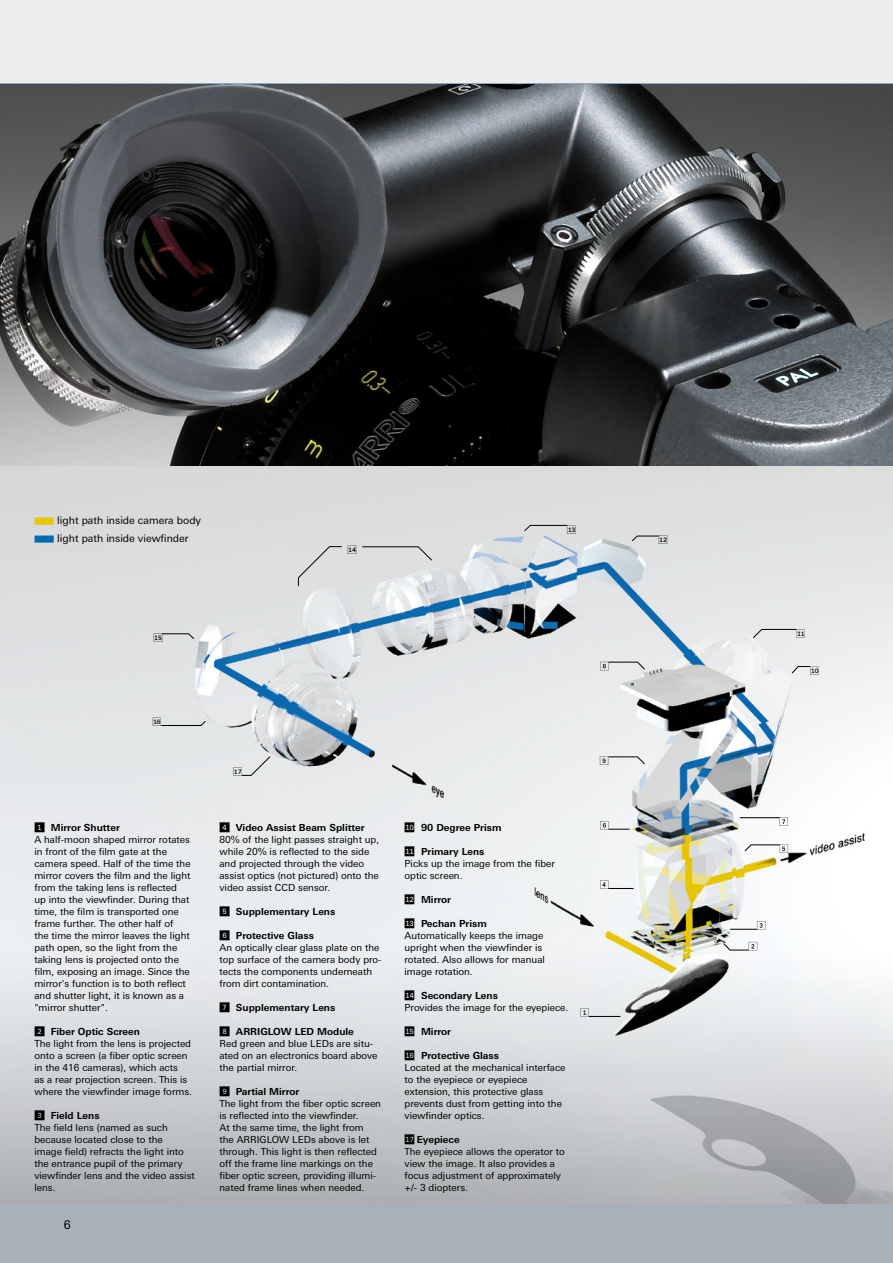
<style>
.page{position:relative;width:893px;height:1263px;background:#fff}
.page>*{position:absolute;margin:0;border:0;box-sizing:border-box;transform-origin:0 0}
.t1{font:12px "Linotype Univers Basic";color:#000}
.t2{font:10.5px "Linotype Univers Basic";color:#000}
.Fließtext{font:9.75px/12px "Linotype Univers Basic";color:#000}
.Fließtext-2{font:700 9.75px "Linotype Univers Basic";color:#000}
.t3{font:9px "Deco Numbers LH Square";color:#000}
.s1{font-family:"Deco Numbers LH Square";font-size:7.5px;color:#e8c600}
.s2{font-family:"Deco Numbers LH Square";font-size:7.5px;color:#0069af}
</style>
<div class="page">
<div style="left:0;top:0;width:893px;height:84px;background:#ededee"></div>
<div style="left:0;top:1203px;width:893px;height:60px;background:#a8b1b9"></div>
<hr style="left:892px;top:0;width:1px;height:84px;background:#dddedf">
<img style="left:0;top:84px;width:893px;height:863px">
<svg style="left:362px;top:546px;width:71px;height:15px"></svg>
<svg style="left:298px;top:546px;width:44px;height:41px;background:#d5d6d7"></svg>
<svg style="left:0;top:947px;width:893px;height:256px;background:#cdd1d3"></svg>
<svg style="left:580px;top:1008px;width:9px;height:9px"></svg>
<hr style="left:589px;top:1016px;width:31px;height:1px;background:#000">
<svg style="left:723px;top:942px;width:34px;height:9px"></svg>
<svg style="left:600px;top:821px;width:30px;height:9px"></svg>
<svg style="left:744px;top:844px;width:44px;height:9px"></svg>
<svg style="left:780px;top:817px;width:8px;height:9px"></svg>
<hr style="left:740px;top:817px;width:40px;height:1px;background:#000">
<svg style="left:600px;top:880px;width:34px;height:9px"></svg>
<svg style="left:791px;top:666px;width:20px;height:8px"></svg>
<svg style="left:752px;top:629px;width:45px;height:10px"></svg>
<svg style="left:631px;top:535px;width:28px;height:7px"></svg>
<svg style="left:524px;top:525px;width:44px;height:7px"></svg>
<svg style="left:241px;top:756px;width:30px;height:20px"></svg>
<svg style="left:161px;top:720px;width:45px;height:6px"></svg>
<svg style="left:161px;top:633px;width:34px;height:7px"></svg>
<svg style="left:608px;top:756px;width:38px;height:9px"></svg>
<svg style="left:600px;top:661px;width:46px;height:9px"></svg>
<svg style="left:730px;top:921px;width:35px;height:9px"></svg>
<p class="t2" style="left:34px;top:514px;width:169px"><span class="s1">Z</span>light path inside camera body</p>
<p class="t2" style="left:34px;top:532px;width:156px"><span class="s2">Z</span>light path inside viewfinder</p>
<p class="t3" style="left:348px;top:545px;width:10px">AN</p>
<p class="t3" style="left:567px;top:525px;width:10px">AM</p>
<p class="t3" style="left:154px;top:634px;width:10px">AO</p>
<p class="t3" style="left:152px;top:717px;width:10px">AP</p>
<p class="Fließtext-2" style="left:34px;top:822px;width:87px"><sup>U</sup> Mirror Shutter</p>
<p class="Fließtext" style="left:34px;top:834px;width:158px">A half-moon shaped mirror rotates in front of the film gate at the camera speed. Half of the time the mirror covers the film and the light from the taking lens is reflected up into the viewfinder. During that time, the film is transported one frame further. The other half of<br>the time the mirror leaves the light path open, so the light from the taking lens is projected onto the film, exposing an image. Since the mirror's function is to both reflect and shutter light, it is known as a "mirror shutter".</p>
<p class="Fließtext-2" style="left:34px;top:1026px;width:107px"><sup>V</sup> Fiber Optic Screen</p>
<p class="Fließtext" style="left:34px;top:1038px;width:159px">The light from the lens is projected onto a screen (a fiber optic screen in the 416 cameras), which acts<br>as a rear projection screen. This is where the viewfinder image forms.</p>
<p class="Fließtext-2" style="left:34px;top:1110px;width:67px"><sup>W</sup> Field Lens</p>
<p class="Fließtext" style="left:34px;top:1122px;width:162px">The field lens (named as such because located close to the<br>image field) refracts the light into the entrance pupil of the primary viewfinder lens and the video assist lens.</p>
<p class="t1" style="left:64px;top:1218px;width:8px">6</p>
<p class="t3" style="left:233px;top:767px;width:10px">AQ</p>
<p class="Fließtext-2" style="left:219px;top:822px;width:147px"><sup>X</sup> Video Assist Beam Splitter</p>
<p class="Fließtext" style="left:219px;top:834px;width:161px">80% of the light passes straight up, while 20% is reflected to the side and projected through the video assist optics (not pictured) onto the video assist CCD sensor.</p>
<p class="Fließtext-2" style="left:219px;top:906px;width:117px"><sup>Y</sup> Supplementary Lens</p>
<p class="Fließtext-2" style="left:219px;top:930px;width:96px"><sup>U</sup> Protective Glass</p>
<p class="Fließtext" style="left:219px;top:942px;width:164px">An optically clear glass plate on the top surface of the camera body pro&shy;tects the components underneath from dirt contamination.</p>
<p class="Fließtext-2" style="left:219px;top:1002px;width:117px"><sup>V</sup> Supplementary Lens</p>
<p class="Fließtext-2" style="left:219px;top:1026px;width:136px"><sup>W</sup> ARRIGLOW LED Module</p>
<p class="Fließtext" style="left:219px;top:1038px;width:159px">Red green and blue LEDs are situ&shy;ated on an electronics board above the partial mirror.</p>
<p class="Fließtext-2" style="left:219px;top:1086px;width:81px"><sup>X</sup> Partial Mirror</p>
<p class="Fließtext" style="left:219px;top:1098px;width:163px">The light from the fiber optic screen is reflected into the viewfinder.<br>At the same time, the light from<br>the ARRIGLOW LEDs above is let through. This light is then reflected off the frame line markings on the fiber optic screen, providing illumi&shy;nated frame lines when needed.</p>
<p class="Fließtext-2" style="left:405px;top:822px;width:99px"><sup>AT</sup> 90 Degree Prism</p>
<p class="Fließtext-2" style="left:405px;top:846px;width:81px"><sup>AK</sup> Primary Lens</p>
<p class="Fließtext" style="left:405px;top:858px;width:152px">Picks up the image from the fiber optic screen.</p>
<p class="Fließtext-2" style="left:405px;top:894px;width:48px"><sup>AL</sup> Mirror</p>
<p class="Fließtext-2" style="left:405px;top:918px;width:84px"><sup>AM</sup> Pechan Prism</p>
<p class="Fließtext" style="left:405px;top:930px;width:142px">Automatically keeps the image upright when the viewfinder is rotated. Also allows for manual image rotation.</p>
<p class="Fließtext-2" style="left:405px;top:990px;width:95px"><sup>AN</sup> Secondary Lens</p>
<p class="Fließtext" style="left:405px;top:1002px;width:165px">Provides the image for the eyepiece.</p>
<p class="Fließtext-2" style="left:405px;top:1026px;width:48px"><sup>AO</sup> Mirror</p>
<p class="Fließtext-2" style="left:405px;top:1050px;width:96px"><sup>AP</sup> Protective Glass</p>
<p class="Fließtext" style="left:405px;top:1062px;width:162px">Located at the mechanical interface to the eyepiece or eyepiece extension, this protective glass prevents dust from getting into the viewfinder optics.</p>
<p class="Fließtext-2" style="left:405px;top:1134px;width:57px"><sup>AQ</sup> Eyepiece</p>
<p class="Fließtext" style="left:405px;top:1146px;width:162px">The eyepiece allows the operator to view the image. It also provides a focus adjustment of approximately +/- 3 diopters.</p>
<p class="t3" style="left:600px;top:756px;width:10px">9</p>
<p class="t3" style="left:658px;top:536px;width:10px">AL</p>
<p class="t3" style="left:796px;top:629px;width:10px">AK</p>
<p class="t3" style="left:810px;top:666px;width:10px">AT</p>
</div>
